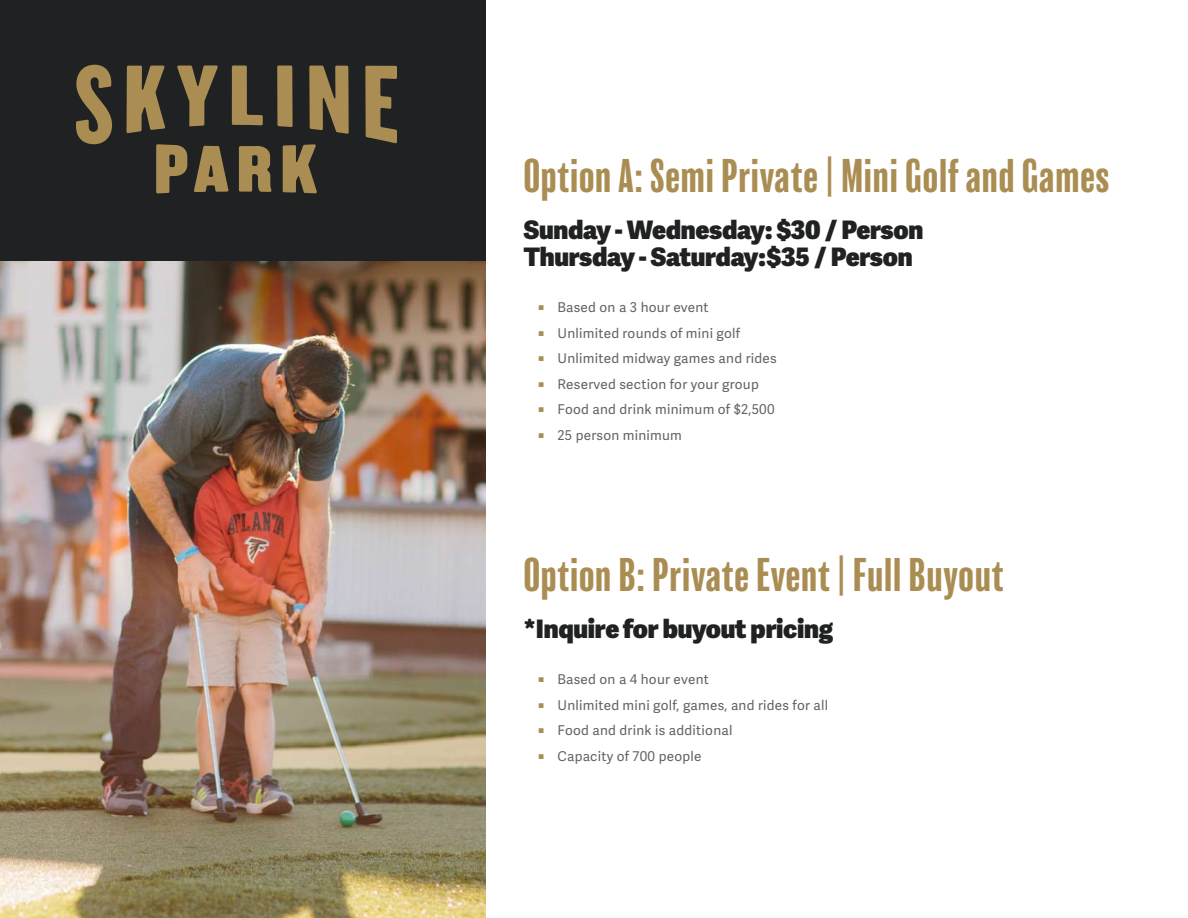
<style>
.page{position:relative;width:1188px;height:918px;background:#fff}
.page>*{position:absolute;margin:0;border:0;box-sizing:border-box;transform-origin:0 0}
.t1{font:condensed 43.5px "Balboa";letter-spacing:.02em;color:#aa8d52}
.t2{font:800 25.5px/27px "Adelle Sans";letter-spacing:-.01em;color:#202122}
.t3{font:13.5px/25.5px "Adelle Sans";letter-spacing:.02em;color:#636366}
.s1{font-weight:300;font-stretch:normal}
.s2{color:#aa8d52}
</style>
<div class="page">
<img style="left:0;top:260px;width:486px;height:658px">
<div style="left:0;top:0;width:486px;height:260px;background:#202122"></div>
<svg style="left:127px;top:66px;width:38px;height:67px"></svg>
<svg style="left:177px;top:66px;width:41px;height:60px"></svg>
<svg style="left:232px;top:65px;width:31px;height:60px"></svg>
<svg style="left:277px;top:66px;width:16px;height:61px"></svg>
<svg style="left:309px;top:66px;width:40px;height:68px"></svg>
<svg style="left:365px;top:66px;width:32px;height:77px"></svg>
<svg style="left:76px;top:65px;width:36px;height:79px"></svg>
<svg style="left:156px;top:144px;width:31px;height:49px"></svg>
<svg style="left:194px;top:146px;width:34px;height:46px"></svg>
<svg style="left:239px;top:146px;width:33px;height:46px;background:#8f7848"></svg>
<svg style="left:283px;top:144px;width:34px;height:49px"></svg>
<h1 class="t1" style="left:524px;top:154px;width:587px">Option A: Semi Private <span class="s1">|</span> Mini Golf and Games</h1>
<h2 class="t2" style="left:524px;top:217px;width:401px">Sunday - Wednesday: $30 / Person<br>Thursday - Saturday:$35 / Person</h2>
<p class="t3" style="left:537px;top:295px;width:241px"><span class="s2">◼</span> Based on a 3 hour event<br><span class="s2">◼</span> Unlimited rounds of mini golf<br><span class="s2">◼</span> Unlimited midway games and rides <span class="s2">◼</span> Reserved section for your group<br><span class="s2">◼</span> Food and drink minimum of $2,500 <span class="s2">◼</span> 25 person minimum</p>
<h1 class="t1" style="left:524px;top:553px;width:481px">Option B: Private Event <span class="s1">|</span> Full Buyout</h1>
<h2 class="t2" style="left:524px;top:616px;width:311px">*Inquire for buyout pricing</h2>
<p class="t3" style="left:537px;top:667px;width:292px"><span class="s2">◼</span> Based on a 4 hour event<br><span class="s2">◼</span> Unlimited mini golf, games, and rides for all <span class="s2">◼</span> Food and drink is additional<br><span class="s2">◼</span> Capacity of 700 people</p>
</div>
